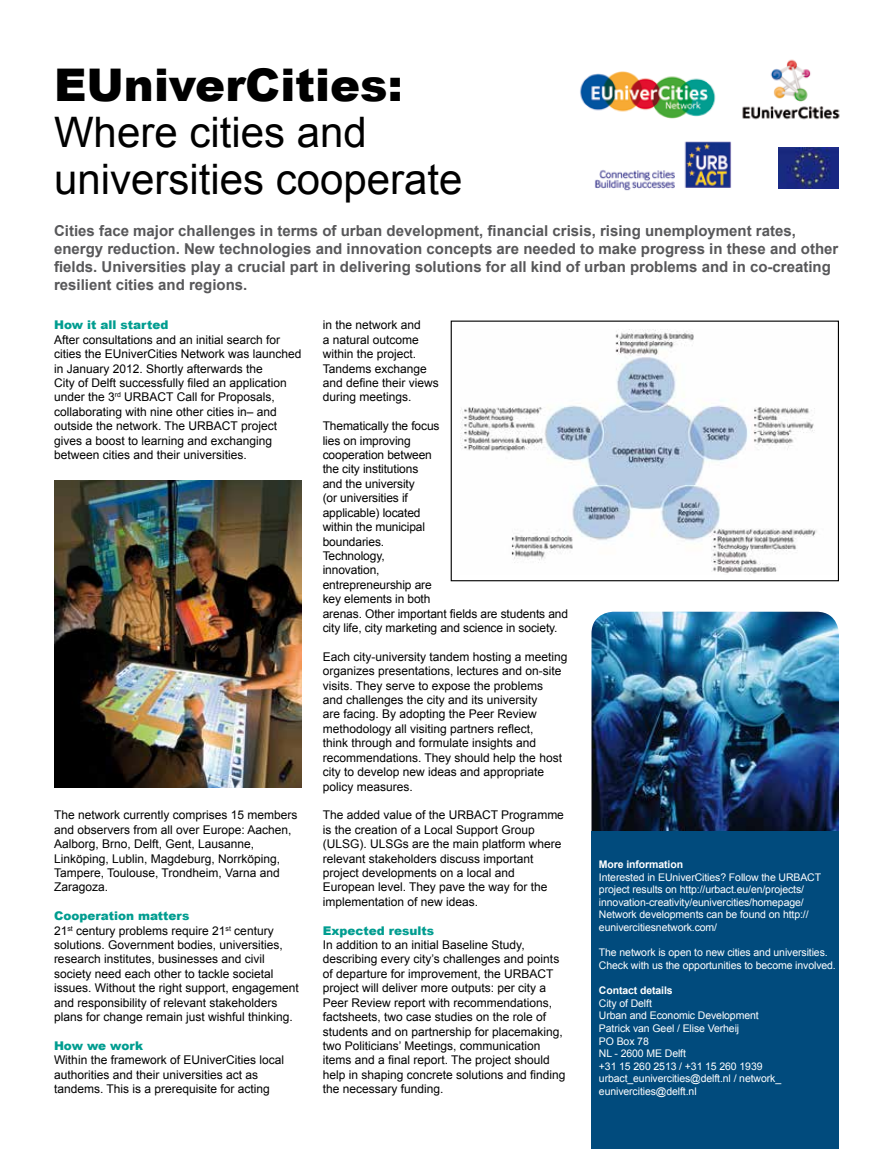
<style>
.page{position:relative;width:893px;height:1149px;background:#fff}
.page>*{position:absolute;margin:0;border:0;box-sizing:border-box;transform-origin:0 0}
.t1{font:900 45px "Arial";color:#000}
.t2{font:42px/46.5px "Arial";color:#000}
.t3{font:700 15px/18px "Arial";color:#58585a}
.t4{font:12px/14.4px "Arial";color:#000}
.t5{font:900 12px "Arial";color:#009d90}
.t6{font:10.5px/12.6px "Arial";letter-spacing:-.01em;color:#fff}
.t7{font:700 10.5px "Arial";letter-spacing:-.01em;color:#fff}
.s1{font-weight:900;color:#009d90}
</style>
<div class="page">
<img style="left:580px;top:71px;width:136px;height:48px">
<img style="left:742px;top:59px;width:98px;height:61px">
<img style="left:779px;top:148px;width:60px;height:40px">
<img style="left:460px;top:329px;width:357px;height:245px">
<div style="left:451px;top:320px;width:388px;height:261px;border:1px solid #000"></div>
<img style="left:595px;top:141px;width:137px;height:50px">
<img style="left:54px;top:480px;width:247px;height:307px">
<img style="left:591px;top:611px;width:248px;height:220px">
<div style="left:591px;top:831px;width:248px;height:317px;background:#014b7d"></div>
<h1 class="t1" style="left:54px;top:52px;width:350px">EUniverCities:</h1>
<h2 class="t2" style="left:54px;top:110px;width:410px">Where cities and universities cooperate</h2>
<p class="t3" style="left:54px;top:222px;width:786px">Cities face major challenges in terms of urban development, financial crisis, rising unemployment rates, energy reduction. New technologies and innovation concepts are needed to make progress in these and other fields. Universities play a crucial part in delivering solutions for all kind of urban problems and in co-creating resilient cities and regions.</p>
<p class="t5" style="left:54px;top:316px;width:116px">How it all started</p>
<p class="t4" style="left:54px;top:332px;width:249px">After consultations and an initial search for cities the EUniverCities Network was launched in January 2012. Shortly afterwards the<br>City of Delft successfully filed an application under the 3<sup>rd</sup> URBACT Call for Proposals, collaborating with nine other cities in– and outside the network. The URBACT project gives a boost to learning and exchanging between cities and their universities.</p>
<p class="t4" style="left:54px;top:807px;width:245px">The network currently comprises 15 members and observers from all over Europe: Aachen, Aalborg, Brno, Delft, Gent, Lausanne, Linköping, Lublin, Magdeburg, Norrköping, Tampere, Toulouse, Trondheim, Varna and Zaragoza.</p>
<p class="t4" style="left:54px;top:908px;width:246px"><span class="s1">Cooperation matters<br></span>21<sup>st</sup> century problems require 21<sup>st</sup> century solutions. Government bodies, universities, research institutes, businesses and civil society need each other to tackle societal issues. Without the right support, engagement and responsibility of relevant stakeholders plans for change remain just wishful thinking.</p>
<p class="t5" style="left:54px;top:1036px;width:91px">How we work</p>
<p class="t4" style="left:54px;top:1052px;width:232px">Within the framework of EUniverCities local authorities and their universities act as tandems. This is a prerequisite for acting</p>
<p class="t4" style="left:323px;top:318px;width:118px">in the network and<br>a natural outcome within the project.<br>Tandems exchange and define their views during meetings.</p>
<p class="t4" style="left:323px;top:419px;width:247px">Thematically the focus<br>lies on improving<br>cooperation between<br>the city institutions<br>and the university<br>(or universities if<br>applicable) located<br>within the municipal<br>boundaries.<br>Technology,<br>innovation,<br>entrepreneurship are<br>key elements in both<br>arenas. Other important fields are students and city life, city marketing and science in society.</p>
<p class="t4" style="left:323px;top:649px;width:246px">Each city-university tandem hosting a meeting organizes presentations, lectures and on-site visits. They serve to expose the problems<br>and challenges the city and its university<br>are facing. By adopting the Peer Review methodology all visiting partners reflect,<br>think through and formulate insights and recommendations. They should help the host city to develop new ideas and appropriate policy measures.</p>
<p class="t4" style="left:323px;top:807px;width:243px">The added value of the URBACT Programme is the creation of a Local Support Group (ULSG). ULSGs are the main platform where relevant stakeholders discuss important project developments on a local and European level. They pave the way for the implementation of new ideas.</p>
<p class="t5" style="left:323px;top:921px;width:113px">Expected results</p>
<p class="t4" style="left:323px;top:937px;width:244px">In addition to an initial Baseline Study, describing every city’s challenges and points of departure for improvement, the URBACT project will deliver more outputs: per city a Peer Review report with recommendations, factsheets, two case studies on the role of students and on partnership for placemaking, two Politicians’ Meetings, communication items and a final report. The project should help in shaping concrete solutions and finding the necessary funding.</p>
<p class="t7" style="left:599px;top:857px;width:86px">More information</p>
<p class="t6" style="left:599px;top:870px;width:224px">Interested in EUniverCities? Follow the URBACT project results on http://urbact.eu/en/projects/ innovation-creativity/eunivercities/homepage/ Network developments can be found on http:// eunivercitiesnetwork.com/</p>
<p class="t6" style="left:599px;top:946px;width:238px">The network is open to new cities and universities.<br>Check with us the opportunities to become involved.</p>
<p class="t7" style="left:599px;top:983px;width:75px">Contact details</p>
<p class="t6" style="left:599px;top:996px;width:184px">City of Delft<br>Urban and Economic Development<br>Patrick van Geel / Elise Verheij<br>PO Box 78<br>NL - 2600 ME Delft<br>+31 15 260 2513 / +31 15 260 1939 urbact_eunivercities@delft.nl / network_ eunivercities@delft.nl</p>
</div>
